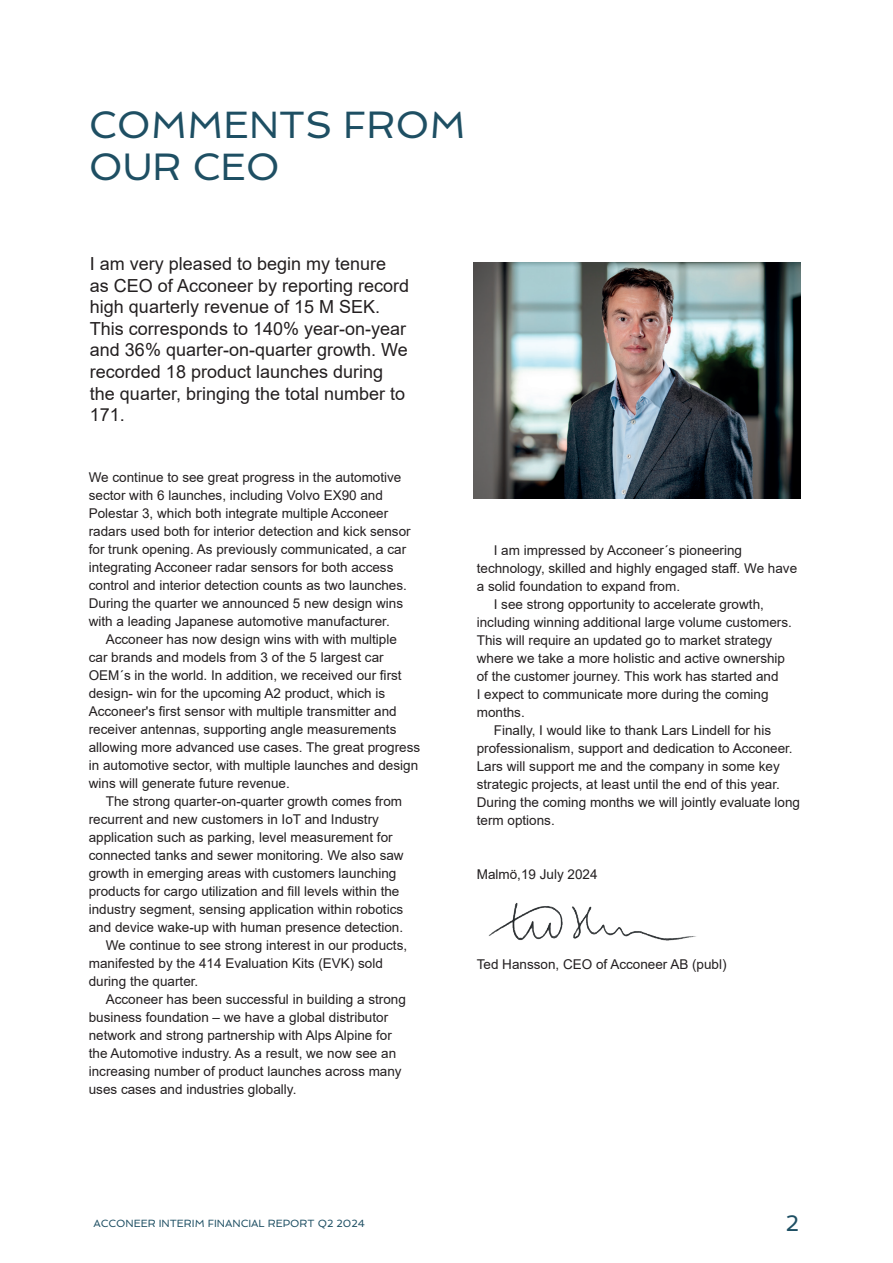
<style>
.page{position:relative;width:893px;height:1263px;background:#fff}
.page>*{position:absolute;margin:0;border:0;box-sizing:border-box;transform-origin:0 0}
.t1{font:38.25px/41.7px "Spinnaker";color:#1e4f63}
.t2{font:22.5px "Spinnaker";color:#1e4f63}
.t3{font:18px/21.6px "Arial";color:#231f20}
.t4{font:13.5px/18px "Arial";color:#231f20}
.t5{font:10.5px "Spinnaker";color:#1e4f63}
</style>
<div class="page">
<img style="left:488px;top:903px;width:208px;height:38px">
<img style="left:473px;top:263px;width:327px;height:236px">
<h1 class="t1" style="left:89px;top:104px;width:379px">COMMENTS FROM<br>OUR CEO</h1>
<p class="t3" style="left:90px;top:253px;width:321px">I am very pleased to begin my tenure as CEO of Acconeer by reporting record high quarterly revenue of 15 M SEK.<br>This corresponds to 140% year-on-year and 36% quarter-on-quarter growth. We recorded 18 product launches during the quarter, bringing the total number to 171.</p>
<p class="t4" style="left:89px;top:468px;width:323px">We continue to see great progress in the automotive sector with 6 launches, including Volvo EX90 and Polestar 3, which both integrate multiple Acconeer radars used both for interior detection and kick sensor for trunk opening. As previously communicated, a car integrating Acconeer radar sensors for both access control and interior detection counts as two launches.<br>During the quarter we announced 5 new design wins with a leading Japanese automotive manufacturer.</p>
<p class="t4" style="left:89px;top:630px;width:333px;text-indent:17px">Acconeer has now design wins with with multiple<br>car brands and models from 3 of the 5 largest car OEM´s in the world. In addition, we received our first design- win for the upcoming A2 product, which is Acconeer's first sensor with multiple transmitter and receiver antennas, supporting angle measurements allowing more advanced use cases. The great progress in automotive sector, with multiple launches and design wins will generate future revenue.</p>
<p class="t4" style="left:106px;top:792px;width:298px">The strong quarter-on-quarter growth comes from</p>
<p class="t4" style="left:89px;top:810px;width:292px">recurrent and new customers in IoT and Industry</p>
<p class="t4" style="left:89px;top:828px;width:305px">application such as parking, level measurement for</p>
<p class="t4" style="left:89px;top:846px;width:316px">connected tanks and sewer monitoring. We also saw</p>
<p class="t4" style="left:89px;top:864px;width:309px">growth in emerging areas with customers launching</p>
<p class="t4" style="left:89px;top:882px;width:312px">products for cargo utilization and fill levels within the</p>
<p class="t4" style="left:89px;top:900px;width:316px">industry segment, sensing application within robotics</p>
<p class="t4" style="left:89px;top:918px;width:316px">and device wake-up with human presence detection.</p>
<p class="t4" style="left:106px;top:936px;width:303px">We continue to see strong interest in our products,</p>
<p class="t4" style="left:89px;top:954px;width:296px">manifested by the 414 Evaluation Kits (EVK) sold</p>
<p class="t4" style="left:89px;top:972px;width:111px">during the quarter.</p>
<p class="t4" style="left:106px;top:990px;width:302px">Acconeer has been successful in building a strong</p>
<p class="t4" style="left:89px;top:1008px;width:301px">business foundation – we have a global distributor</p>
<p class="t4" style="left:89px;top:1026px;width:305px">network and strong partnership with Alps Alpine for</p>
<p class="t4" style="left:89px;top:1044px;width:309px">the Automotive industry. As a result, we now see an</p>
<p class="t4" style="left:89px;top:1062px;width:314px">increasing number of product launches across many</p>
<p class="t4" style="left:89px;top:1080px;width:209px">uses cases and industries globally.</p>
<p class="t4" style="left:494px;top:541px;width:250px">I am impressed by Acconeer´s pioneering</p>
<p class="t4" style="left:477px;top:559px;width:322px">technology, skilled and highly engaged staff. We have</p>
<p class="t4" style="left:477px;top:577px;width:205px">a solid foundation to expand from.</p>
<p class="t4" style="left:494px;top:595px;width:272px">I see strong opportunity to accelerate growth,</p>
<p class="t4" style="left:477px;top:613px;width:317px">including winning additional large volume customers.</p>
<p class="t4" style="left:477px;top:631px;width:297px">This will require an updated go to market strategy</p>
<p class="t4" style="left:477px;top:649px;width:310px">where we take a more holistic and active ownership</p>
<p class="t4" style="left:477px;top:667px;width:303px">of the customer journey. This work has started and</p>
<p class="t4" style="left:477px;top:685px;width:293px">I expect to communicate more during the coming</p>
<p class="t4" style="left:477px;top:703px;width:50px">months.</p>
<p class="t4" style="left:494px;top:721px;width:279px">Finally, I would like to thank Lars Lindell for his</p>
<p class="t4" style="left:477px;top:739px;width:317px">professionalism, support and dedication to Acconeer.</p>
<p class="t4" style="left:477px;top:757px;width:305px">Lars will support me and the company in some key</p>
<p class="t4" style="left:477px;top:775px;width:305px">strategic projects, at least until the end of this year.</p>
<p class="t4" style="left:477px;top:793px;width:325px">During the coming months we will jointly evaluate long</p>
<p class="t4" style="left:477px;top:811px;width:80px">term options.</p>
<p class="t4" style="left:477px;top:865px;width:122px">Malmö,19 July 2024</p>
<p class="t4" style="left:477px;top:955px;width:251px">Ted Hansson, CEO of Acconeer AB (publ)</p>
<p class="t5" style="left:94px;top:1217px;width:273px">ACCONEER INTERIM FINANCIAL REPORT Q2 2024</p>
<h2 class="t2" style="left:785px;top:1209px;width:15px">2</h2>
</div>
